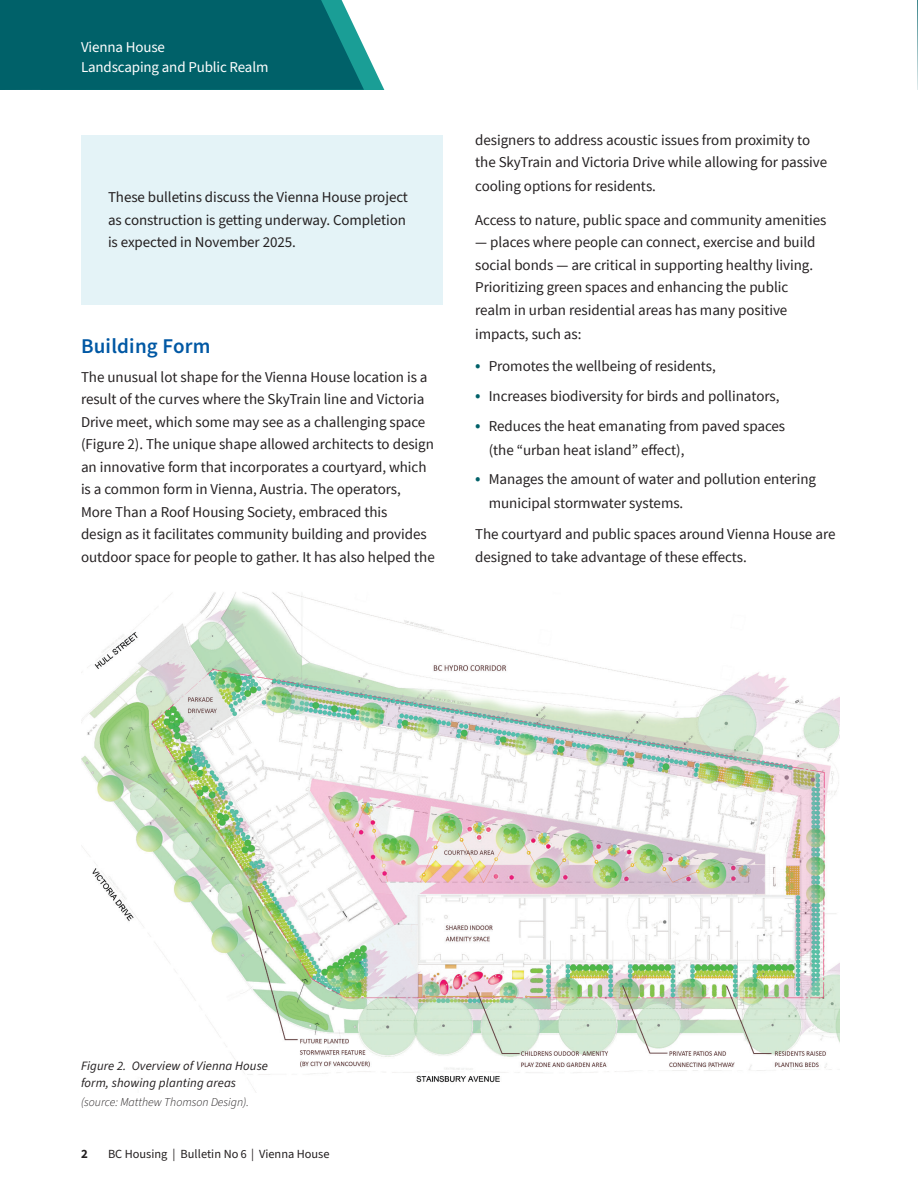
<style>
.page{position:relative;width:918px;height:1188px;background:#fff}
.page>*{position:absolute;margin:0;border:0;box-sizing:border-box;transform-origin:0 0}
._00_Subtitle_purple{font:600 21px "Source Sans 3";letter-spacing:.01em;color:#0158a4}
._1_Body{font:15px/22.5px "Source Sans Pro";letter-spacing:-.005em;color:#231f20}
.Callout_on_light_blue{font:15px/22.5px "Source Sans 3";letter-spacing:-.005em;color:#231f20}
.t1{font:15px/19.5px "Source Sans 3";letter-spacing:-.01em;color:#fff}
._5_Photo_captions{font:italic 12.75px/16.5px "Source Sans 3";letter-spacing:.01em;color:#231f20}
.t2{font:700 12.75px "Source Sans 3";color:#231f20}
.t3{font:12.3px "Source Sans 3";color:#231f20}
._555_Photo_credit{font:italic 300 12px "Source Sans 3";color:#231f20}
.s1{font-family:"Source Sans 3";font-size:18px;color:#006169}
</style>
<div class="page">
<svg style="left:917px;top:0;width:1px;height:90px"></svg>
<svg style="left:0;top:0;width:384px;height:90px;background:#0d6b72"></svg>
<img style="left:81px;top:592px;width:759px;height:500px">
<div style="left:81px;top:135px;width:362px;height:170px;background:#e4f3f7"></div>
<p class="t1" style="left:81px;top:38px;width:189px">Vienna House<br>Landscaping and Public Realm</p>
<p class="Callout_on_light_blue" style="left:108px;top:186px;width:302px">These bulletins discuss the Vienna House project as construction is getting underway. Completion is expected in November 2025.</p>
<p class="_00_Subtitle_purple" style="left:81px;top:332px;width:131px">Building Form</p>
<p class="_1_Body" style="left:81px;top:366px;width:355px">The unusual lot shape for the Vienna House location is a result of the curves where the SkyTrain line and Victoria Drive meet, which some may see as a challenging space (Figure 2). The unique shape allowed architects to design an innovative form that incorporates a courtyard, which is a common form in Vienna, Austria. The operators, More Than a Roof Housing Society, embraced this<br>design as it facilitates community building and provides outdoor space for people to gather. It has also helped the</p>
<p class="_1_Body" style="left:475px;top:129px;width:354px">designers to address acoustic issues from proximity to the SkyTrain and Victoria Drive while allowing for passive</p>
<p class="_1_Body" style="left:475px;top:176px;width:182px">cooling options for residents.</p>
<p class="_1_Body" style="left:475px;top:209px;width:353px">Access to nature, public space and community amenities</p>
<p class="_1_Body" style="left:475px;top:231px;width:342px">— places where people can connect, exercise and build social bonds — are critical in supporting healthy living.<br>Prioritizing green spaces and enhancing the public realm in urban residential areas has many positive</p>
<p class="_1_Body" style="left:475px;top:323px;width:108px">impacts, such as:</p>
<p class="_1_Body" style="left:475px;top:355px;width:242px"><span class="s1">•</span> Promotes the wellbeing of residents,</p>
<p class="_1_Body" style="left:475px;top:385px;width:306px"><span class="s1">•</span> Increases biodiversity for birds and pollinators,</p>
<p class="_1_Body" style="left:489px;top:414px;width:298px;line-height:24.2px;text-indent:-14px"><span class="s1">•</span> Reduces the heat emanating from paved spaces (the “urban heat island” effect),</p>
<p class="_1_Body" style="left:489px;top:467px;width:329px;line-height:24.2px;text-indent:-14px"><span class="s1">•</span> Manages the amount of water and pollution entering municipal stormwater systems.</p>
<p class="_1_Body" style="left:475px;top:523px;width:362px">The courtyard and public spaces around Vienna House are designed to take advantage of these effects.</p>
<p class="_5_Photo_captions" style="left:81px;top:1058px;width:189px">Figure 2. Overview of Vienna House form, showing planting areas</p>
<p class="_555_Photo_credit" style="left:81px;top:1095px;width:170px">(source: Matthew Thomson Design).</p>
<p class="t2" style="left:81px;top:1145px;width:8px">2</p>
<p class="t3" style="left:108px;top:1146px;width:223px">BC Housing | Bulletin No 6 | Vienna House</p>
</div>
